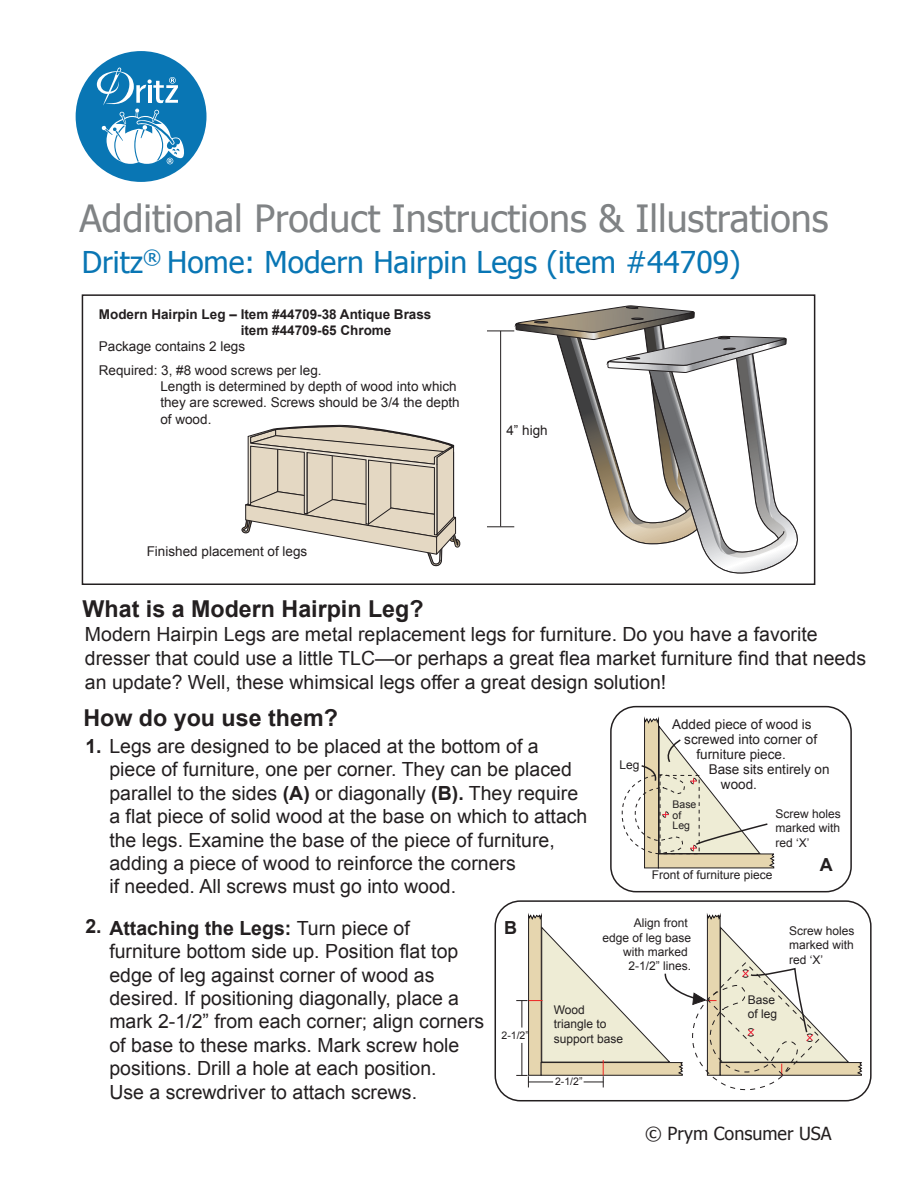
<style>
.page{position:relative;width:918px;height:1188px;background:#fff}
.page>*{position:absolute;margin:0;border:0;box-sizing:border-box;transform-origin:0 0}
.t1{font:37.5px "Tahoma";color:#808385}
.t2{font:30px "Tahoma";color:#0976b4}
.t3{font:700 23.25px "Arial";color:#231f20}
.t4{font:19.5px/23.4px "Arial";color:#231f20}
.t5{font:18px "Tahoma";color:#231f20}
.t6{font:700 18px "Arial";color:#231f20}
.t7{font:13.5px/16.2px "Arial";color:#231f20}
.t8{font:700 13.5px/16.2px "Arial";color:#231f20}
.t9{font:12px/14.4px "Arial";color:#231f20;text-align:justify}
.t10{font:10.5px/10.5px "Arial";color:#231f20}
.s1{font-weight:700}
</style>
<div class="page">
<div style="left:76px;top:51px;width:131px;height:131px;background:#0976b4;border-radius:50%"></div>
<svg style="left:97px;top:67px;width:88px;height:97px"></svg>
<div style="left:82px;top:294px;width:733px;height:291px;border:2px solid #231f20"></div>
<svg style="left:487px;top:305px;width:311px;height:269px"></svg>
<svg style="left:242px;top:424px;width:219px;height:142px"></svg>
<div style="left:610px;top:706px;width:242px;height:186px;border:2px solid #231f20;border-radius:25px"></div>
<div style="left:495px;top:900px;width:377px;height:201px;border:2px solid #231f20;border-radius:25px"></div>
<svg style="left:516px;top:914px;width:346px;height:177px"></svg>
<svg style="left:621px;top:716px;width:154px;height:153px"></svg>
<h1 class="t1" style="left:79px;top:193px;width:751px">Additional Product Instructions &amp; Illustrations</h1>
<h2 class="t2" style="left:82px;top:242px;width:660px">Dritz<sup>®</sup> Home: Modern Hairpin Legs (item #44709)</h2>
<p class="t8" style="left:241px;top:306px;width:192px;text-indent:-142px">Modern Hairpin Leg – Item #44709-38 Antique Brass item #44709-65 Chrome</p>
<p class="t7" style="left:99px;top:335px;width:224px;line-height:23.7px">Package contains 2 legs<br>Required: 3, #8 wood screws per leg.</p>
<p class="t7" style="left:160px;top:378px;width:301px">Length is determined by depth of wood into which they are screwed. Screws should be 3/4 the depth of wood.</p>
<p class="t7" style="left:147px;top:543px;width:162px">Finished placement of legs</p>
<p class="t7" style="left:506px;top:422px;width:43px">4” high</p>
<p class="t3" style="left:83px;top:593px;width:343px">What is a Modern Hairpin Leg?</p>
<p class="t4" style="left:85px;top:622px;width:783px;line-height:24px">Modern Hairpin Legs are metal replacement legs for furniture. Do you have a favorite dresser that could use a little TLC—or perhaps a great flea market furniture find that needs an update? Well, these whimsical legs offer a great design solution!</p>
<p class="t3" style="left:83px;top:702px;width:256px">How do you use them?</p>
<p class="t4" style="left:109px;top:735px;width:480px;text-indent:-24px"><span class="s1">1.</span> Legs are designed to be placed at the bottom of a piece of furniture, one per corner. They can be placed parallel to the sides <span class="s1">(A)</span> or diagonally <span class="s1">(B).</span> They require a flat piece of solid wood at the base on which to attach the legs. Examine the base of the piece of furniture, adding a piece of wood to reinforce the corners<br>if needed. All screws must go into wood.</p>
<p class="t4" style="left:109px;top:917px;width:376px;text-indent:-24px"><span class="s1">2. Attaching the Legs:</span> Turn piece of furniture bottom side up. Position flat top edge of leg against corner of wood as desired. If positioning diagonally, place a mark 2-1/2” from each corner; align corners of base to these marks. Mark screw hole positions. Drill a hole at each position.<br>Use a screwdriver to attach screws.</p>
<p class="t7" style="left:672px;top:716px;width:141px">Added piece of wood is</p>
<p class="t7" style="left:684px;top:731px;width:134px">screwed into corner of</p>
<p class="t7" style="left:697px;top:746px;width:91px">furniture piece.</p>
<p class="t7" style="left:709px;top:761px;width:122px">Base sits entirely on</p>
<p class="t7" style="left:721px;top:776px;width:38px">wood.</p>
<p class="t9" style="left:620px;top:758px;width:22px">Leg</p>
<p class="t10" style="left:673px;top:799px;width:25px">Base of<br>Leg</p>
<p class="t9" style="left:775px;top:806px;width:67px">Screw holes marked with red ‘X’</p>
<p class="t6" style="left:820px;top:853px;width:14px">A</p>
<p class="t9" style="left:652px;top:868px;width:122px">Front of furniture piece</p>
<p class="t9" style="left:603px;top:916px;width:90px;text-align:right">Align front<br>edge of leg base with marked<br>2-1/2” lines.</p>
<p class="t6" style="left:504px;top:916px;width:14px">B</p>
<p class="t9" style="left:789px;top:924px;width:67px">Screw holes marked with red ‘X’</p>
<p class="t9" style="left:748px;top:993px;width:29px">Base</p>
<p class="t9" style="left:554px;top:1002px;width:33px">Wood</p>
<p class="t9" style="left:748px;top:1007px;width:31px">of leg</p>
<p class="t9" style="left:554px;top:1017px;width:71px">triangle to support base</p>
<p class="t10" style="left:502px;top:1030px;width:29px">2-1/2”</p>
<p class="t10" style="left:555px;top:1077px;width:29px">2-1/2”</p>
<p class="t5" style="left:645px;top:1121px;width:188px">© Prym Consumer USA</p>
</div>
